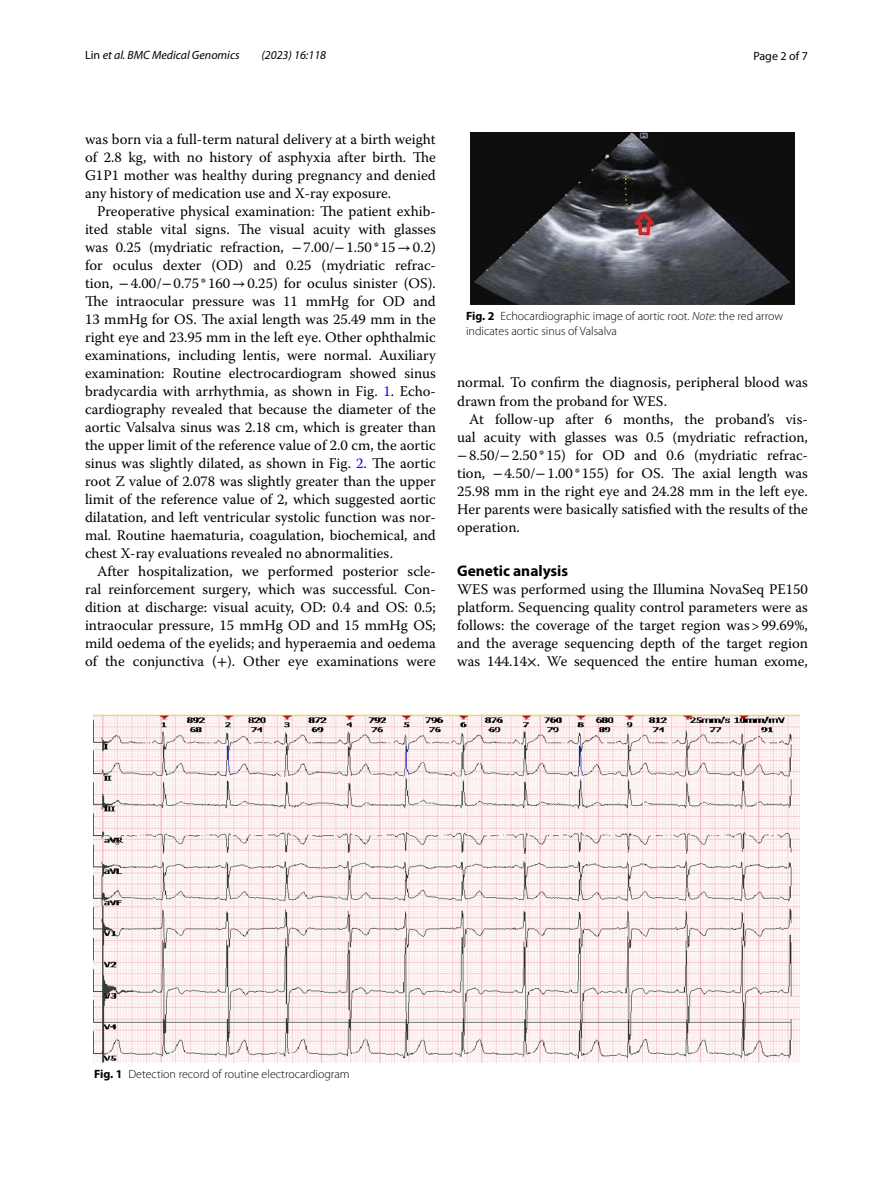
<style>
.page{position:relative;width:893px;height:1187px;background:#fff}
.page>*{position:absolute;margin:0;border:0;box-sizing:border-box;transform-origin:0 0}
.t1{font:700 15.45px "Myriad Pro";color:#000}
.t2{font:14.7px/18px "Warnock Pro";color:#000;text-align:justify}
.t3{font:300 12px/15px "Myriad Pro";color:#000}
.t4{font:italic 12px "Myriad Pro";color:#000}
.t5{font:12px "Myriad Pro";color:#000}
.s1{font-style:normal}
.s2{font-family:"STIX"}
.s3{color:#00f}
.s4{font-weight:700}
.s5{font-style:italic}
</style>
<div class="page">
<img style="left:94px;top:714px;width:705px;height:348px">
<img style="left:471px;top:133px;width:323px;height:172px">
<p class="t4" style="left:85px;top:48px;width:156px"><span class="s1">Lin</span> et al. BMC Medical Genomics</p>
<p class="t4" style="left:261px;top:48px;width:66px">(2023) 16:118</p>
<p class="t5" style="left:753px;top:48px;width:56px">Page 2 of 7</p>
<p class="t2" style="left:85px;top:130px;width:352px">was born via a full-term natural delivery at a birth weight of 2.8 kg, with no history of asphyxia after birth. The G1P1 mother was healthy during pregnancy and denied any history of medication use and X-ray exposure.</p>
<p class="t2" style="left:85px;top:202px;width:352px;text-indent:12px">Preoperative physical examination: The patient exhib&shy;ited stable vital signs. The visual acuity with glasses was 0.25 (mydriatic refraction, <span class="s2">−</span>7.00/<span class="s2">−</span>1.50*15<span class="s2">→</span>0.2) for oculus dexter (OD) and 0.25 (mydriatic refrac&shy;tion, <span class="s2">−</span>4.00/<span class="s2">−</span>0.75*160<span class="s2">→</span>0.25) for oculus sinister (OS).<br>The intraocular pressure was 11 mmHg for OD and 13 mmHg for OS. The axial length was 25.49 mm in the right eye and 23.95 mm in the left eye. Other ophthalmic examinations, including lentis, were normal. Auxiliary examination: Routine electrocardiogram showed sinus bradycardia with arrhythmia, as shown in Fig. <span class="s3">1</span>. Echo&shy;cardiography revealed that because the diameter of the aortic Valsalva sinus was 2.18 cm, which is greater than the upper limit of the reference value of 2.0 cm, the aortic sinus was slightly dilated, as shown in Fig. <span class="s3">2</span>. The aortic root Z value of 2.078 was slightly greater than the upper limit of the reference value of 2, which suggested aortic dilatation, and left ventricular systolic function was nor&shy;mal. Routine haematuria, coagulation, biochemical, and chest X-ray evaluations revealed no abnormalities.</p>
<p class="t2" style="left:85px;top:562px;width:352px;text-indent:12px">After hospitalization, we performed posterior scle&shy;ral reinforcement surgery, which was successful. Con&shy;dition at discharge: visual acuity, OD: 0.4 and OS: 0.5; intraocular pressure, 15 mmHg OD and 15 mmHg OS; mild oedema of the eyelids; and hyperaemia and oedema of the conjunctiva (<span class="s2">+</span>). Other eye examinations were</p>
<p class="t3" style="left:466px;top:308px;width:319px"><span class="s4">Fig. 2</span> Echocardiographic image of aortic root. <span class="s5">Note</span>: the red arrow indicates aortic sinus of Valsalva</p>
<p class="t2" style="left:457px;top:373px;width:352px">normal. To confirm the diagnosis, peripheral blood was drawn from the proband for WES.</p>
<p class="t2" style="left:457px;top:409px;width:352px;text-indent:12px">At follow-up after 6 months, the proband’s vis&shy;ual acuity with glasses was 0.5 (mydriatic refraction, <span class="s2">−</span>8.50/<span class="s2">−</span>2.50*15) for OD and 0.6 (mydriatic refrac&shy;tion, <span class="s2">−</span>4.50/<span class="s2">−</span>1.00*155) for OS. The axial length was 25.98 mm in the right eye and 24.28 mm in the left eye.<br>Her parents were basically satisfied with the results of the operation.</p>
<p class="t1" style="left:457px;top:560px;width:113px">Genetic analysis</p>
<p class="t2" style="left:457px;top:580px;width:352px">WES was performed using the Illumina NovaSeq PE150 platform. Sequencing quality control parameters were as follows: the coverage of the target region was&gt;99.69%, and the average sequencing depth of the target region was 144.14<span class="s2">×</span>. We sequenced the entire human exome,</p>
<p class="t3" style="left:94px;top:1066px;width:257px"><span class="s4">Fig. 1</span> Detection record of routine electrocardiogram</p>
</div>
